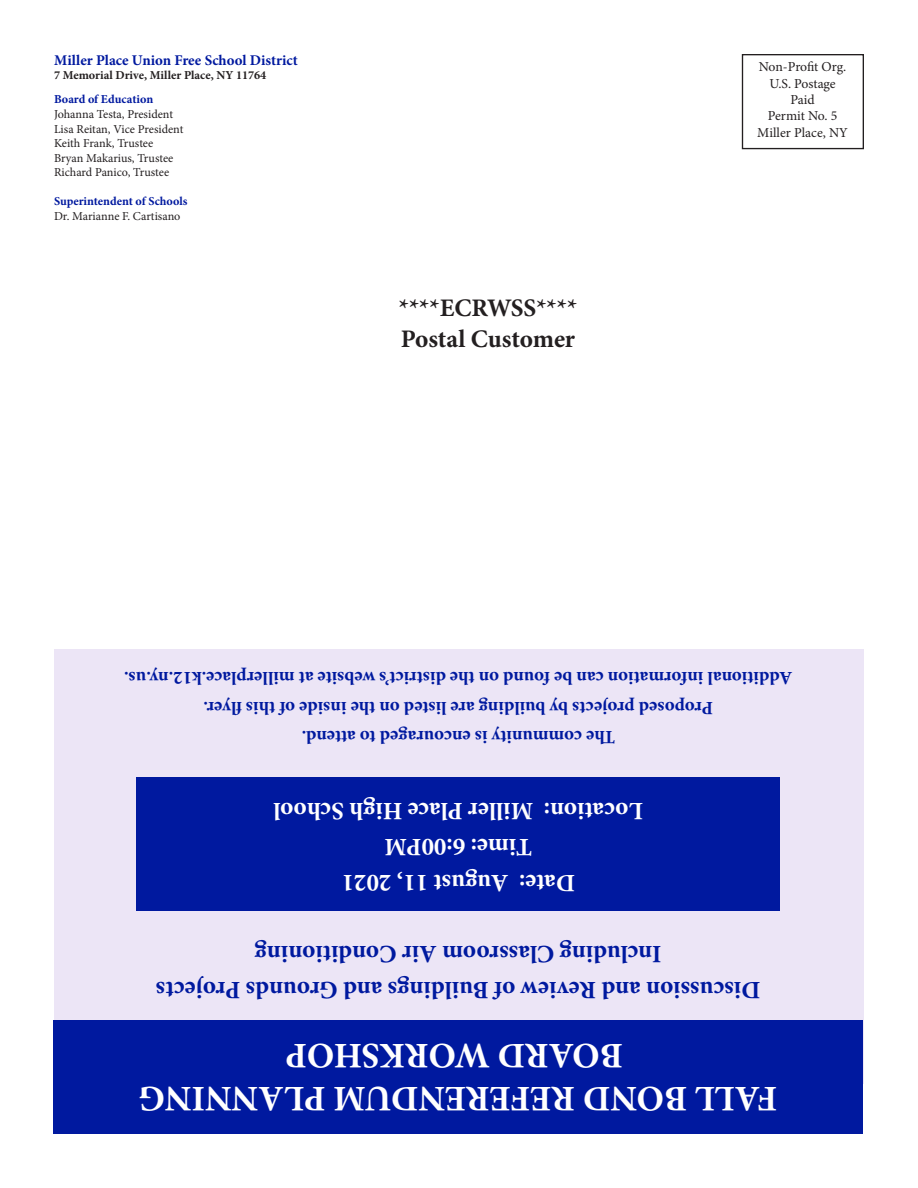
<style>
.page{position:relative;width:918px;height:1188px;background:#fff}
.page>*{position:absolute;margin:0;border:0;box-sizing:border-box;transform-origin:0 0}
.t1{font:700 36px "Minion Pro";color:#fff}
.t2{font:700 25.2px "Minion Pro";letter-spacing:-.005em;color:#231f20}
.t3{font:700 24.9px "Minion Pro";color:#00199f}
.t4{font:700 24.9px "Minion Pro";color:#fff}
.t5{font:700 18.75px/29.7px "Minion Pro";color:#00199f;text-align:center}
.t6{font:700 14.85px "Minion Pro";color:#00199f}
.t7{font:13.65px "Minion Pro";letter-spacing:-.005em;color:#231f20}
.t8{font:12.15px "Minion Pro";letter-spacing:-.005em;color:#231f20}
.t9{font:700 12.15px "Minion Pro";letter-spacing:-.005em;color:#00199f}
.t10{font:700 12.15px "Minion Pro";color:#231f20}
</style>
<div class="page">
<div style="left:54px;top:649px;width:810px;height:435px;background:#ece5f6"></div>
<div style="left:53px;top:1021px;width:810px;height:113px;background:#00199f"></div>
<div style="left:136px;top:777px;width:644px;height:134px;background:#00199f"></div>
<div style="left:742px;top:54px;width:122px;height:95px;border:1px solid #231f20"></div>
<p class="t6" style="left:54px;top:50px;width:245px">Miller Place Union Free School District</p>
<p class="t10" style="left:54px;top:67px;width:214px">7 Memorial Drive, Miller Place, NY 11764</p>
<p class="t9" style="left:54px;top:91px;width:101px">Board of Education</p>
<p class="t8" style="left:54px;top:106px;width:121px">Johanna Testa, President</p>
<p class="t8" style="left:54px;top:121px;width:131px">Lisa Reitan, Vice President</p>
<p class="t8" style="left:54px;top:135px;width:101px">Keith Frank, Trustee</p>
<p class="t8" style="left:54px;top:150px;width:121px">Bryan Makarius, Trustee</p>
<p class="t8" style="left:54px;top:164px;width:117px">Richard Panico, Trustee</p>
<p class="t9" style="left:54px;top:193px;width:135px">Superintendent of Schools</p>
<p class="t8" style="left:54px;top:208px;width:128px">Dr. Marianne F. Cartisano</p>
<p class="t2" style="left:399px;top:291px;width:180px">****ECRWSS****</p>
<p class="t2" style="left:401px;top:321px;width:176px">Postal Customer</p>
<p class="t7" style="left:759px;top:58px;width:89px">Non-Profit Org.</p>
<p class="t7" style="left:769px;top:74px;width:68px">U.S. Postage</p>
<p class="t7" style="left:790px;top:91px;width:26px">Paid</p>
<p class="t7" style="left:768px;top:107px;width:71px">Permit No. 5</p>
<p class="t7" style="left:757px;top:123px;width:92px">Miller Place, NY</p>
<p class="t5" style="left:793px;top:752px;width:670px;rotate:-180deg">The community is encouraged to attend.<br>Proposed projects by building are listed on the inside of this flyer.<br>Additional information can be found on the district’s website at millerplace.k12.ny.us.</p>
<p class="t4" style="left:643px;top:828px;width:371px;rotate:-180deg">Location: Miller Place High School</p>
<p class="t4" style="left:532px;top:864px;width:149px;rotate:-180deg">Time: 6:00PM</p>
<p class="t4" style="left:575px;top:900px;width:235px;rotate:-180deg">Date: August 11, 2021</p>
<p class="t3" style="left:662px;top:972px;width:408px;rotate:-180deg">Including Classroom Air Conditioning</p>
<p class="t3" style="left:761px;top:1008px;width:606px;rotate:-180deg">Discussion and Review of Buildings and Grounds Projects</p>
<p class="t1" style="left:623px;top:1080px;width:339px;rotate:-180deg">BOARD WORKSHOP</p>
<p class="t1" style="left:778px;top:1124px;width:640px;rotate:-180deg">FALL BOND REFERENDUM PLANNING</p>
</div>
